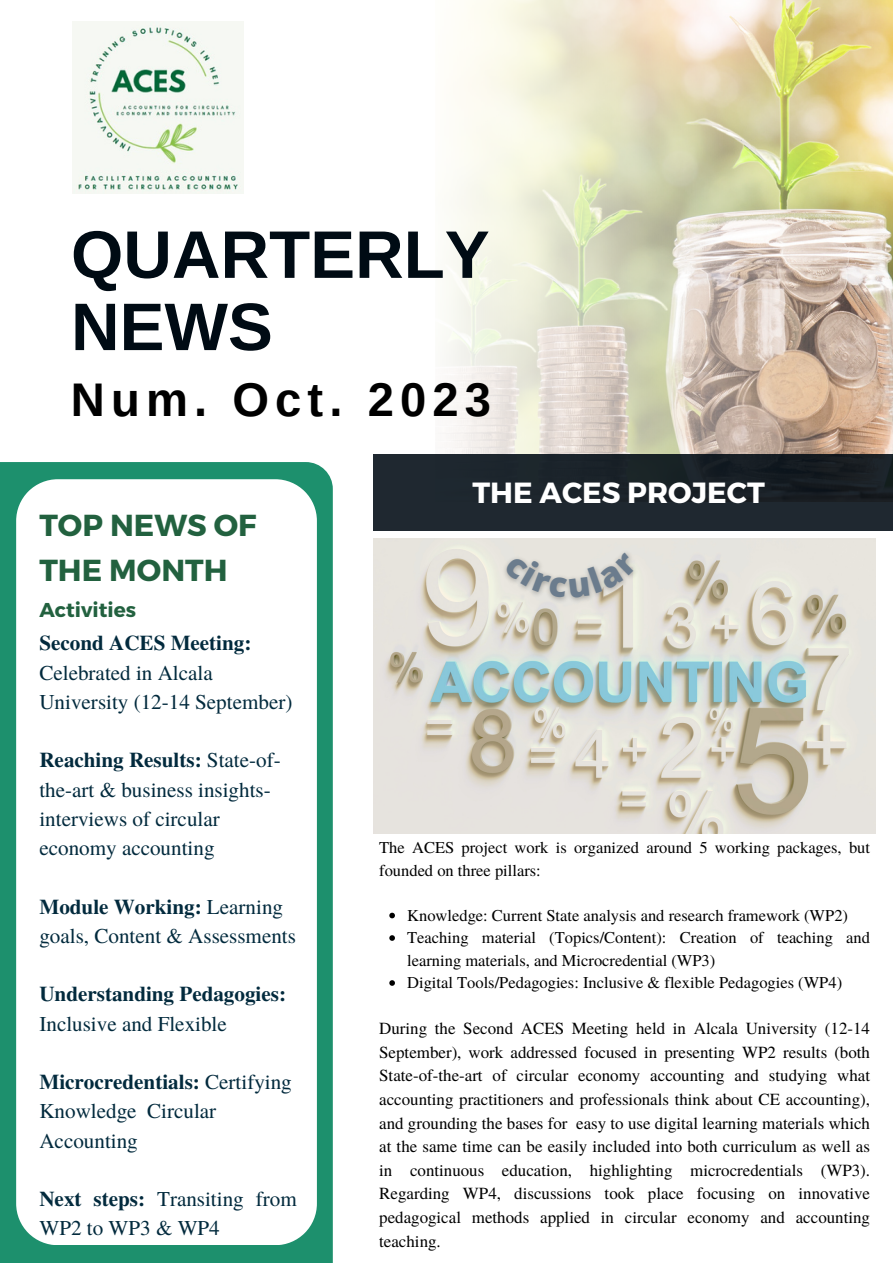
<style>
.page{position:relative;width:893px;height:1264px;background:#fff}
.page>*{position:absolute;margin:0;border:0;box-sizing:border-box;transform-origin:0 0}
.t1{font:700 67.2px "Arimo";color:#000b14}
.t2{font:700 47.1px "Arimo";letter-spacing:.13em;color:#000}
.t3{font:700 30.3px/45px "Montserrat";color:#22613f}
.t4{font:700 29.1px "Montserrat";color:#fff}
.t5{font:21.15px/29.2px "Te X Gyre Termes";color:#022a3d}
.t6{font:700 21.15px/29.2px "Te X Gyre Termes";color:#022a3d}
.t7{font:700 20.1px "Montserrat";color:#22613f}
.t8{font:16.95px/23.5px "Te X Gyre Termes";color:#000;text-align:justify}
.t9{font:16.5px/22.5px "Te X Gyre Termes";color:#000}
.s1{font-weight:700}
.s2{font-weight:400}
</style>
<div class="page">
<img style="left:445px;top:0;width:447px;height:454px">
<div style="left:373px;top:454px;width:519px;height:77px;background:linear-gradient(to right,#1f2931,#192026)"></div>
<div style="left:0;top:462px;width:333px;height:800px;background:#1d906d"></div>
<img style="left:73px;top:21px;width:171px;height:172px">
<svg style="left:16px;top:479px;width:301px;height:766px"></svg>
<svg style="left:389px;top:912px;width:6px;height:6px"></svg>
<svg style="left:389px;top:935px;width:6px;height:5px"></svg>
<svg style="left:389px;top:980px;width:6px;height:5px"></svg>
<img style="left:373px;top:539px;width:502px;height:294px">
<img style="left:489px;top:538px;width:164px;height:74px">
<svg style="left:503px;top:552px;width:135px;height:46px;background:#d3d1ca"></svg>
<p class="t1" style="left:71px;top:217px;width:420px">QUARTERLY</p>
<p class="t1" style="left:71px;top:289px;width:203px">NEWS</p>
<p class="t2" style="left:71px;top:373px;width:421px">Num. Oct. 2023</p>
<p class="t3" style="left:39px;top:501px;width:218px">TOP NEWS OF<br>THE MONTH</p>
<p class="t7" style="left:39px;top:596px;width:98px">Activities</p>
<p class="t5" style="left:39px;top:627px;width:254px"><span class="s1">Second ACES Meeting:<br></span>Celebrated in Alcala<br>University (12-14 September)</p>
<p class="t5" style="left:39px;top:744px;width:243px"><span class="s1">Reaching Results:</span> State-of&shy;the-art &amp; business insights&shy;interviews of circular economy accounting</p>
<p class="t5" style="left:39px;top:890px;width:258px"><span class="s1">Module Working:</span> Learning goals, Content &amp; Assessments</p>
<p class="t6" style="left:39px;top:978px;width:248px">Understanding Pedagogies:<br><span class="s2">Inclusive and Flexible</span></p>
<p class="t5" style="left:39px;top:1066px;width:254px"><span class="s1">Microcredentials:</span> Certifying<br>Knowledge Circular<br>Accounting</p>
<p class="t5" style="left:39px;top:1183px;width:259px"><span class="s1">Next steps:</span> Transiting from<br>WP2 to WP3 &amp; WP4</p>
<p class="t4" style="left:472px;top:473px;width:294px">THE ACES PROJECT</p>
<p class="t9" style="left:379px;top:835px;width:492px">The ACES project work is organized around 5 working packages, but founded on three pillars:</p>
<p class="t9" style="left:407px;top:903px;width:442px">Knowledge: Current State analysis and research framework (WP2)</p>
<p class="t9" style="left:407px;top:925px;width:464px">Teaching material (Topics/Content): Creation of teaching and learning materials, and Microcredential (WP3)</p>
<p class="t9" style="left:407px;top:970px;width:436px">Digital Tools/Pedagogies: Inclusive &amp; flexible Pedagogies (WP4)</p>
<p class="t8" style="left:379px;top:1015px;width:492px">During the Second ACES Meeting held in Alcala University (12-14<br>September), work addressed focused in presenting WP2 results (both State-of-the-art of circular economy accounting and studying what accounting practitioners and professionals think about CE accounting), and grounding the bases for easy to use digital learning materials which at the same time can be easily included into both curriculum as well as in continuous education, highlighting microcredentials (WP3).<br>Regarding WP4, discussions took place focusing on innovative pedagogical methods applied in circular economy and accounting teaching.</p>
</div>
